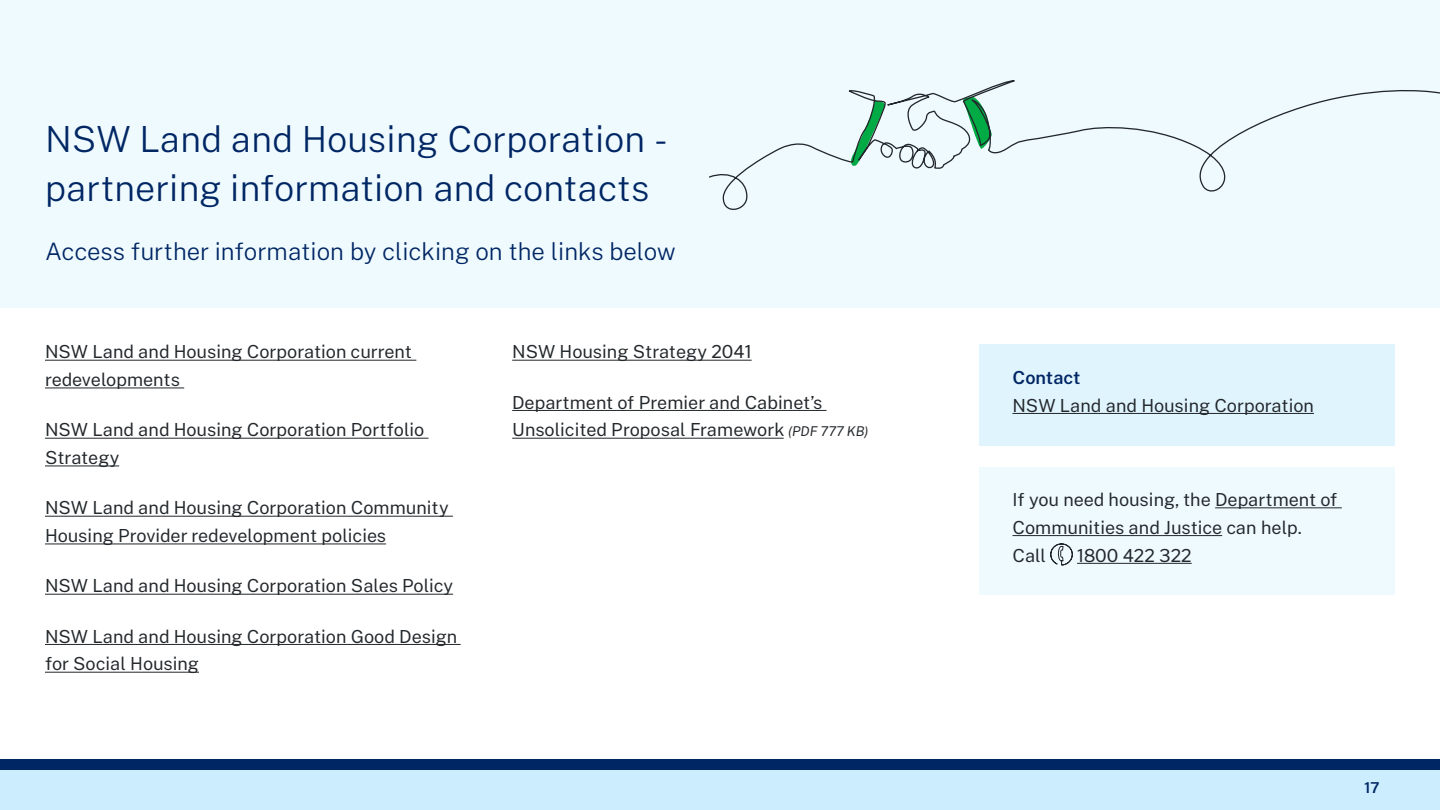
<style>
.page{position:relative;width:1440px;height:810px;background:#fff}
.page>*{position:absolute;margin:0;border:0;box-sizing:border-box;transform-origin:0 0}
.t1{font:300 36px/48.8px "Public Sans";color:#002664}
.t2{font:300 24px "Public Sans";color:#002664}
.t3{font:18px/27.8px "Public Sans";color:#22272b}
.t4{font:600 18px "Public Sans";color:#002664}
.t5{font:600 15px "Public Sans";color:#002664}
.s1{font-style:italic;font-size:13.5px}
</style>
<div class="page">
<div style="left:0;top:770px;width:1440px;height:40px;background:#cbedfd"></div>
<div style="left:0;top:759px;width:1440px;height:11px;background:#002664"></div>
<div style="left:0;top:0;width:1440px;height:308px;background:#effafe"></div>
<hr style="left:45px;top:360px;width:371px;height:1px;background:#22272b">
<hr style="left:45px;top:388px;width:139px;height:1px;background:#22272b">
<hr style="left:45px;top:438px;width:384px;height:1px;background:#22272b">
<hr style="left:45px;top:466px;width:74px;height:1px;background:#22272b">
<hr style="left:45px;top:516px;width:408px;height:1px;background:#22272b">
<hr style="left:45px;top:544px;width:341px;height:1px;background:#22272b">
<hr style="left:45px;top:594px;width:408px;height:1px;background:#22272b">
<hr style="left:45px;top:644px;width:416px;height:1px;background:#22272b">
<hr style="left:45px;top:672px;width:154px;height:1px;background:#22272b">
<hr style="left:512px;top:360px;width:240px;height:1px;background:#22272b">
<hr style="left:512px;top:410px;width:315px;height:1px;background:#22272b">
<hr style="left:512px;top:438px;width:272px;height:1px;background:#22272b">
<svg style="left:709px;top:80px;width:731px;height:130px"></svg>
<div style="left:979px;top:344px;width:416px;height:102px;background:#e0f4fe"></div>
<div style="left:979px;top:467px;width:416px;height:128px;background:#effafe"></div>
<hr style="left:1012px;top:413px;width:302px;height:1px;background:#22272b">
<hr style="left:1215px;top:507px;width:127px;height:1px;background:#22272b">
<hr style="left:1012px;top:535px;width:210px;height:1px;background:#22272b">
<hr style="left:1077px;top:563px;width:115px;height:1px;background:#22272b">
<svg style="left:1050px;top:543px;width:23px;height:23px"></svg>
<h1 class="t1" style="left:45px;top:114px;width:624px">NSW Land and Housing Corporation - partnering information and contacts</h1>
<h2 class="t2" style="left:45px;top:236px;width:632px">Access further information by clicking on the links below</h2>
<p class="t3" style="left:45px;top:338px;width:368px">NSW Land and Housing Corporation current redevelopments</p>
<p class="t3" style="left:45px;top:416px;width:381px">NSW Land and Housing Corporation Portfolio<br>Strategy</p>
<p class="t3" style="left:45px;top:494px;width:405px">NSW Land and Housing Corporation Community<br>Housing Provider redevelopment policies</p>
<p class="t3" style="left:45px;top:572px;width:410px">NSW Land and Housing Corporation Sales Policy</p>
<p class="t3" style="left:45px;top:622px;width:414px">NSW Land and Housing Corporation Good Design for Social Housing</p>
<p class="t3" style="left:512px;top:338px;width:241px">NSW Housing Strategy 2041</p>
<p class="t3" style="left:512px;top:388px;width:358px">Department of Premier and Cabinet’s<br>Unsolicited Proposal Framework <span class="s1">(PDF 777 KB)</span></p>
<p class="t4" style="left:1012px;top:366px;width:70px">Contact</p>
<p class="t3" style="left:1012px;top:391px;width:303px">NSW Land and Housing Corporation</p>
<p class="t3" style="left:1012px;top:485px;width:326px">If you need housing, the Department of<br>Communities and Justice can help.<br>Call</p>
<p class="t3" style="left:1077px;top:541px;width:116px">1800 422 322</p>
<p class="t5" style="left:1365px;top:778px;width:16px">17</p>
</div>
